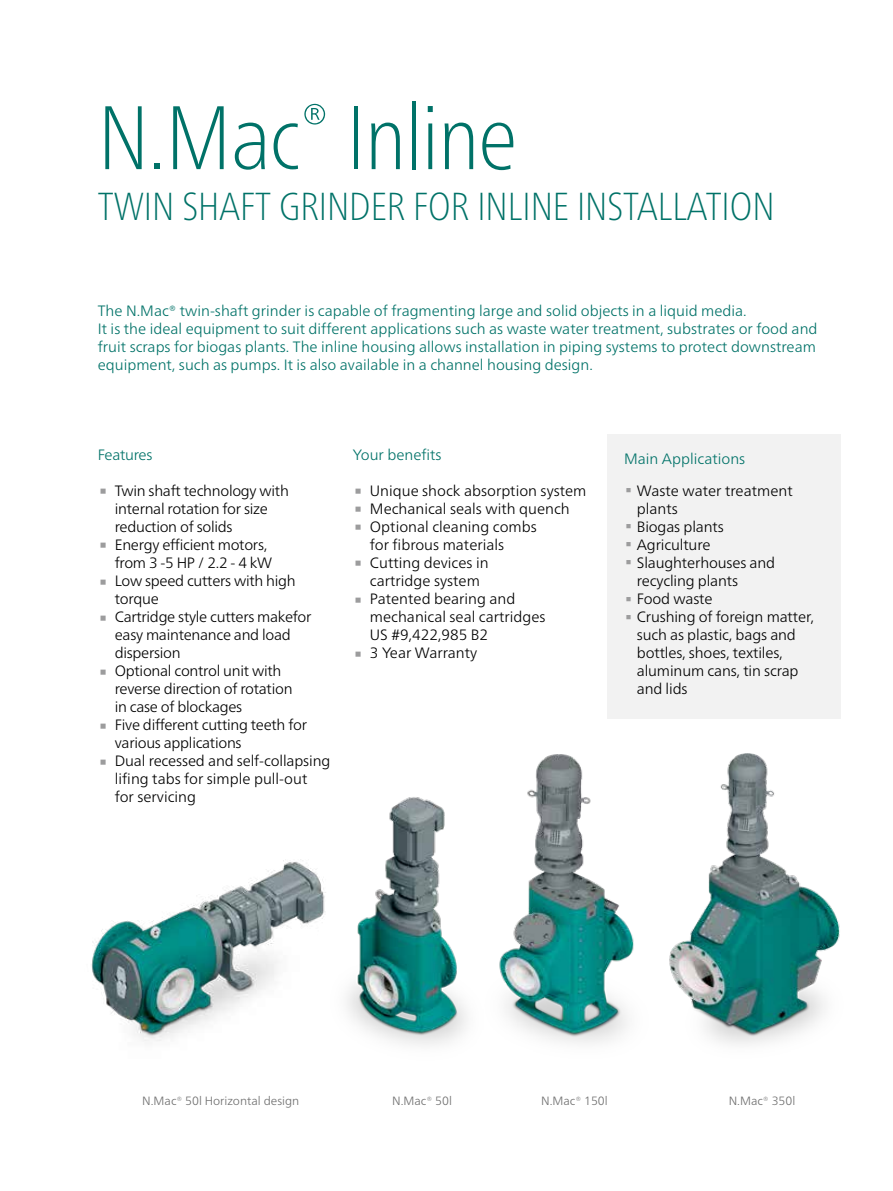
<style>
.page{position:relative;width:893px;height:1191px;background:#fff}
.page>*{position:absolute;margin:0;border:0;box-sizing:border-box;transform-origin:0 0}
.t1{font:100 condensed 90px "Frutiger Neue LTW1 G";letter-spacing:-.01em;color:#007268}
.t2{font:45px "Frutiger Neue LTW1 G";color:#9c9c9d}
.t3{font:100 condensed 39px "Frutiger Neue LTW1 G";color:#007268}
.t4{font:37.5px "Frutiger Neue LTW1 G";color:#9c9c9d}
.t5{font:300 15px/18px "Frutiger Neue LTW1 G";letter-spacing:-.01em;color:#000}
.t6{font:300 15px/18px "Frutiger Neue LTW1 G";color:#007268}
.t7{font:300 15px "Frutiger Neue LTW1 G";letter-spacing:-.02em;color:#007268}
.t8{font:300 12px "Frutiger Neue LTW1 G";color:#6e6e6e}
.s1{font-weight:100;font-stretch:condensed}
</style>
<div class="page">
<img style="left:499px;top:754px;width:135px;height:289px">
<img style="left:669px;top:754px;width:171px;height:290px">
<img style="left:91px;top:859px;width:235px;height:182px">
<div style="left:607px;top:434px;width:234px;height:285px;background:#f2f2f2"></div>
<img style="left:347px;top:797px;width:120px;height:248px">
<h1 class="t1" style="left:98px;top:72px;width:421px">N.Mac<sup>®</sup> Inline</h1>
<h3 class="t3" style="left:98px;top:178px;width:678px">TWIN SHAFT GRINDER FOR INLINE INSTALLATION</h3>
<p class="t6" style="left:98px;top:301px;width:721px">The N.Mac® twin-shaft grinder is capable of fragmenting large and solid objects in a liquid media.<br>It is the ideal equipment to suit different applications such as waste water treatment, substrates or food and fruit scraps for biogas plants. The inline housing allows installation in piping systems to protect downstream equipment, such as pumps. It is also available in a channel housing design.</p>
<p class="t7" style="left:98px;top:445px;width:56px">Features</p>
<h2 class="t2" style="left:98px;top:461px;width:12px">∙</h2>
<p class="t5" style="left:115px;top:481px;width:176px">Twin shaft technology with internal rotation for size reduction of solids</p>
<h2 class="t2" style="left:98px;top:515px;width:12px">∙</h2>
<p class="t5" style="left:115px;top:535px;width:159px">Energy efficient motors, from 3 -5 HP / 2.2 - 4 kW</p>
<h2 class="t2" style="left:98px;top:551px;width:12px">∙</h2>
<p class="t5" style="left:115px;top:571px;width:182px">Low speed cutters with high torque</p>
<h2 class="t2" style="left:98px;top:587px;width:12px">∙</h2>
<p class="t5" style="left:115px;top:607px;width:198px">Cartridge style cutters makefor easy maintenance and load dispersion</p>
<h2 class="t2" style="left:98px;top:641px;width:12px">∙</h2>
<p class="t5" style="left:115px;top:661px;width:179px">Optional control unit with reverse direction of rotation in case of blockages</p>
<h2 class="t2" style="left:98px;top:695px;width:12px">∙</h2>
<p class="t5" style="left:115px;top:715px;width:194px">Five different cutting teeth for various applications</p>
<h2 class="t2" style="left:98px;top:731px;width:12px">∙</h2>
<p class="t5" style="left:115px;top:751px;width:217px">Dual recessed and self-collapsing lifing tabs for simple pull-out<br>for servicing</p>
<p class="t6" style="left:353px;top:445px;width:90px">Your benefits</p>
<h2 class="t2" style="left:353px;top:461px;width:12px">∙</h2>
<p class="t5" style="left:370px;top:481px;width:218px">Unique shock absorption system</p>
<h2 class="t2" style="left:353px;top:479px;width:12px">∙</h2>
<p class="t5" style="left:370px;top:499px;width:201px">Mechanical seals with quench</p>
<h2 class="t2" style="left:353px;top:497px;width:12px">∙</h2>
<p class="t5" style="left:370px;top:517px;width:168px">Optional cleaning combs for fibrous materials</p>
<h2 class="t2" style="left:353px;top:533px;width:12px">∙</h2>
<p class="t5" style="left:370px;top:553px;width:120px">Cutting devices in cartridge system</p>
<h2 class="t2" style="left:353px;top:569px;width:12px">∙</h2>
<p class="t5" style="left:370px;top:589px;width:177px">Patented bearing and mechanical seal cartridges<br>US #9,422,985 B2</p>
<h2 class="t2" style="left:353px;top:623px;width:12px">∙</h2>
<p class="t5" style="left:370px;top:643px;width:109px">3 Year Warranty</p>
<p class="t6" style="left:624px;top:449px;width:123px">Main Applications</p>
<h3 class="t4" style="left:624px;top:465px;width:10px">∙</h3>
<p class="t5" style="left:637px;top:481px;width:157px">Waste water treatment plants</p>
<h3 class="t4" style="left:624px;top:501px;width:10px">∙</h3>
<p class="t5" style="left:637px;top:517px;width:88px">Biogas plants</p>
<h3 class="t4" style="left:624px;top:519px;width:10px">∙</h3>
<p class="t5" style="left:637px;top:535px;width:75px">Agriculture</p>
<h3 class="t4" style="left:624px;top:537px;width:10px">∙</h3>
<p class="t5" style="left:637px;top:553px;width:140px">Slaughterhouses and recycling plants</p>
<h3 class="t4" style="left:624px;top:573px;width:10px">∙</h3>
<p class="t5" style="left:637px;top:589px;width:77px">Food waste</p>
<h3 class="t4" style="left:624px;top:591px;width:10px">∙</h3>
<p class="t5" style="left:637px;top:607px;width:179px">Crushing of foreign matter, such as plastic, bags and bottles, shoes, textiles, aluminum cans, tin scrap and lids</p>
<p class="t8" style="left:142px;top:1093px;width:159px">N.Mac<span class="s1">®</span> 50l Horizontal design</p>
<p class="t8" style="left:392px;top:1093px;width:61px">N.Mac<span class="s1">®</span> 50l</p>
<p class="t8" style="left:541px;top:1093px;width:68px">N.Mac<span class="s1">®</span> 150l</p>
<p class="t8" style="left:729px;top:1093px;width:68px">N.Mac<span class="s1">®</span> 350l</p>
</div>
